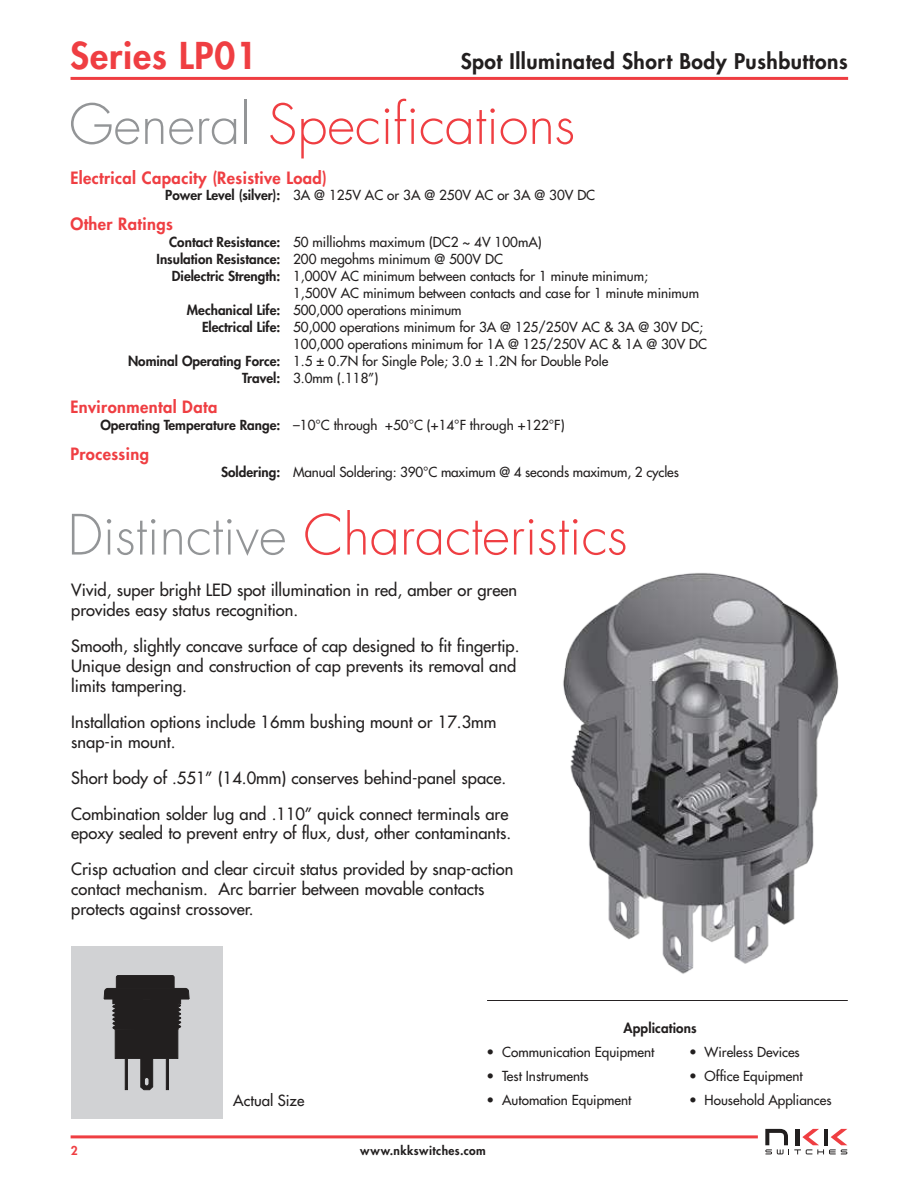
<style>
.page{position:relative;width:918px;height:1188px;background:#fff}
.page>*{position:absolute;margin:0;border:0;box-sizing:border-box;transform-origin:0 0}
.t1{font:300 54px "Futura Std";color:#ef3e42}
.t2{font:800 36px "Futura Std";letter-spacing:.025em;color:#ef3e42}
.t3{font:800 21px "Futura Std";letter-spacing:.025em;color:#221f1f}
.t4{font:500 16.5px/20px "Futura Std";color:#221f1f}
.t5{font:800 16.5px "Futura Std";letter-spacing:.025em;color:#ef3e42}
.t6{font:500 15px "Futura Std";color:#221f1f}
.t7{font:500 13.5px/17px "Futura Std";color:#221f1f}
.t8{font:800 13.5px "Futura Std";letter-spacing:.01em;color:#221f1f}
.t9{font:800 12px "Futura Std";letter-spacing:.035em;color:#221f1f}
.t10{font:800 12px "Futura Std";color:#ef3e42}
.s1{color:#939597}
.s2{font-weight:800}
</style>
<div class="page">
<hr style="left:71px;top:77px;width:777px;height:3px;background:#ef3e42">
<svg style="left:765px;top:1129px;width:82px;height:25px"></svg>
<hr style="left:71px;top:1135px;width:687px;height:3px;background:#ef3e42">
<div style="left:71px;top:946px;width:151px;height:173px;background:#d1d2d4"></div>
<svg style="left:104px;top:975px;width:85px;height:115px"></svg>
<img style="left:563px;top:573px;width:276px;height:401px">
<hr style="left:487px;top:1000px;width:361px;height:1px;background:#262223">
<h2 class="t2" style="left:70px;top:38px;width:188px">Series LP01</h2>
<h3 class="t3" style="left:461px;top:51px;width:388px">Spot Illuminated Short Body Pushbuttons</h3>
<h1 class="t1" style="left:69px;top:99px;width:508px"><span class="s1">General</span> Specifications</h1>
<p class="t5" style="left:70px;top:169px;width:258px">Electrical Capacity (Resistive Load)</p>
<p class="t7" style="left:165px;top:188px;width:431px"><span class="s2">Power Level (silver):</span> 3A @ 125V AC or 3A @ 250V AC or 3A @ 30V DC</p>
<p class="t5" style="left:70px;top:216px;width:104px">Other Ratings</p>
<p class="t7" style="left:157px;top:235px;width:387px;text-indent:13px"><span class="s2">Contact Resistance:</span> 50 milliohms maximum (DC2 ~ 4V 100mA)<br><span class="s2">Insulation Resistance:</span> 200 megohms minimum @ 500V DC</p>
<p class="t7" style="left:172px;top:269px;width:478px"><span class="s2">Dielectric Strength:</span> 1,000V AC minimum between contacts for 1 minute minimum;</p>
<p class="t7" style="left:293px;top:286px;width:408px">1,500V AC minimum between contacts and case for 1 minute minimum</p>
<p class="t7" style="left:187px;top:303px;width:276px"><span class="s2">Mechanical Life:</span> 500,000 operations minimum</p>
<p class="t7" style="left:202px;top:320px;width:503px"><span class="s2">Electrical Life:</span> 50,000 operations minimum for 3A @ 125/250V AC &amp; 3A @ 30V DC;</p>
<p class="t7" style="left:293px;top:337px;width:415px">100,000 operations minimum for 1A @ 125/250V AC &amp; 1A @ 30V DC</p>
<p class="t7" style="left:128px;top:353px;width:482px"><span class="s2">Nominal Operating Force:</span> 1.5 ± 0.7N for Single Pole; 3.0 ± 1.2N for Double Pole</p>
<p class="t7" style="left:242px;top:370px;width:138px"><span class="s2">Travel:</span> 3.0mm (.118”)</p>
<p class="t5" style="left:70px;top:399px;width:148px">Environmental Data</p>
<p class="t7" style="left:100px;top:417px;width:466px"><span class="s2">Operating Temperature Range:</span> –10°C through +50°C (+14°F through +122°F)</p>
<p class="t5" style="left:70px;top:446px;width:80px">Processing</p>
<p class="t7" style="left:221px;top:464px;width:459px"><span class="s2">Soldering:</span> Manual Soldering: 390°C maximum @ 4 seconds maximum, 2 cycles</p>
<h1 class="t1" style="left:68px;top:509px;width:562px"><span class="s1">Distinctive</span> Characteristics</h1>
<p class="t4" style="left:71px;top:581px;width:447px">Vivid, super bright LED spot illumination in red, amber or green provides easy status recognition.</p>
<p class="t4" style="left:71px;top:637px;width:450px">Smooth, slightly concave surface of cap designed to fit fingertip.<br>Unique design and construction of cap prevents its removal and limits tampering.</p>
<p class="t4" style="left:71px;top:713px;width:427px">Installation options include 16mm bushing mount or 17.3mm snap-in mount.</p>
<p class="t4" style="left:71px;top:760px;width:439px;line-height:36px">Short body of .551” (14.0mm) conserves behind-panel space.<br>Combination solder lug and .110” quick connect terminals are</p>
<p class="t4" style="left:71px;top:816px;width:444px;line-height:36px">epoxy sealed to prevent entry of flux, dust, other contaminants.<br>Crisp actuation and clear circuit status provided by snap-action</p>
<p class="t4" style="left:71px;top:880px;width:415px">contact mechanism. Arc barrier between movable contacts protects against crossover.</p>
<p class="t10" style="left:71px;top:1144px;width:8px">2</p>
<p class="t6" style="left:233px;top:1093px;width:73px">Actual Size</p>
<p class="t8" style="left:624px;top:1022px;width:75px">Applications</p>
<p class="t7" style="left:487px;top:1045px;width:169px">• Communication Equipment</p>
<p class="t7" style="left:689px;top:1045px;width:112px">• Wireless Devices</p>
<p class="t7" style="left:487px;top:1069px;width:104px">• Test Instruments</p>
<p class="t7" style="left:689px;top:1069px;width:115px">• Office Equipment</p>
<p class="t7" style="left:487px;top:1093px;width:146px">• Automation Equipment</p>
<p class="t7" style="left:689px;top:1093px;width:144px">• Household Appliances</p>
<p class="t9" style="left:360px;top:1144px;width:127px">www.nkkswitches.com</p>
</div>
